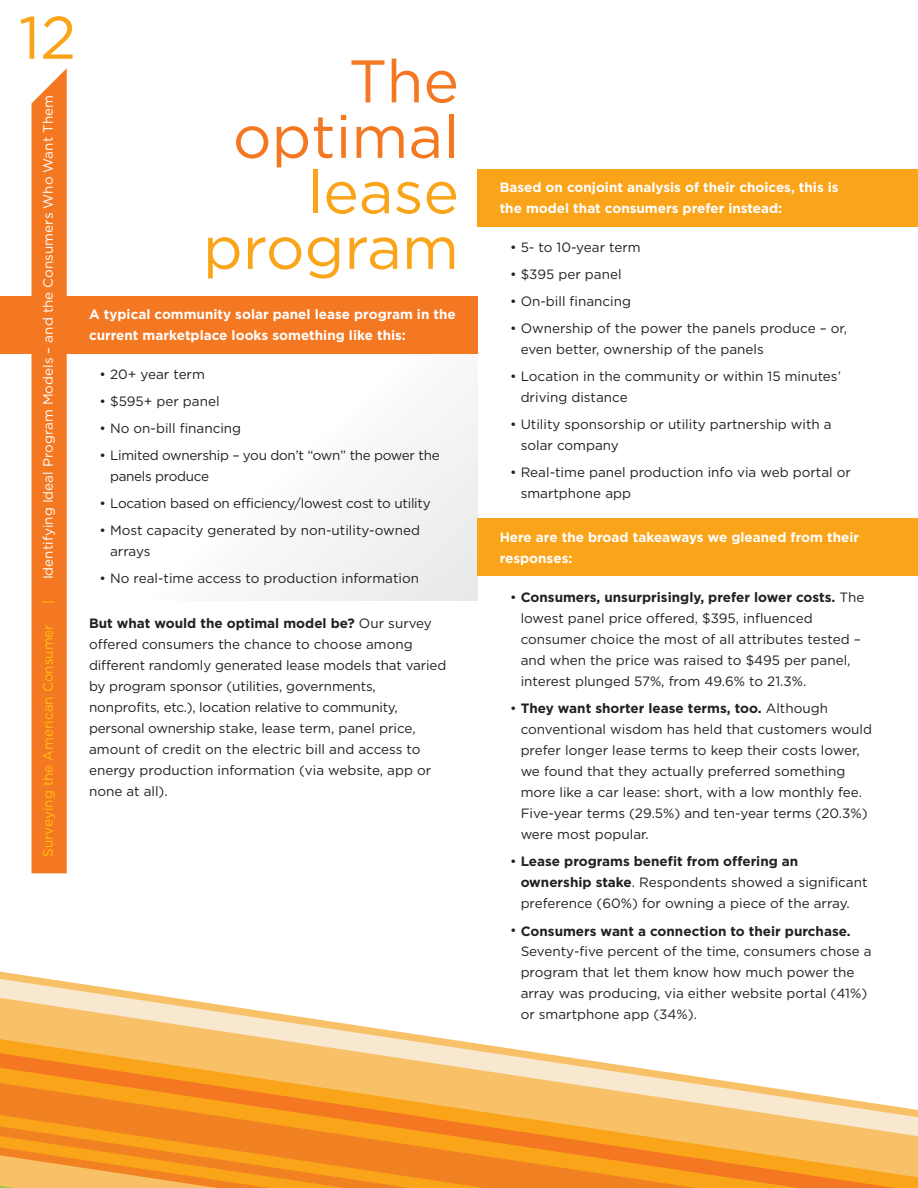
<style>
.page{position:relative;width:918px;height:1188px;background:#fff}
.page>*{position:absolute;margin:0;border:0;box-sizing:border-box;transform-origin:0 0}
.t1{font:60px/55.5px "Gotham";color:#faa41a;text-align:right}
.t2{font:60px/55.5px "Gotham";color:#f47721;text-align:right}
.t3{font:13.5px/21px "Gotham";color:#231f20}
.t4{font:700 13.5px/21px "Gotham";color:#fff}
.t5{font:13.5px "Gotham";color:#fff}
.t6{font:13.5px/21px "Gotham";letter-spacing:-.025em;color:#231f20}
.t7{font:13.5px "Gotham";letter-spacing:-.02em;color:#231f20}
.t8{font:13.5px "Gotham";color:#ffc20e}
.s1{font-weight:700}
</style>
<div class="page">
<div style="left:0;top:353px;width:478px;height:248px;background:linear-gradient(to right,#fff,#f2f3f3)"></div>
<div style="left:0;top:296px;width:478px;height:57px;background:#f47721"></div>
<div style="left:478px;top:170px;width:440px;height:57px;background:#faa41a"></div>
<div style="left:478px;top:519px;width:440px;height:57px;background:#faa41a"></div>
<div style="left:32px;top:68px;width:35px;height:805px;background:#f47721"></div>
<svg style="left:0;top:979px;width:221px;height:26px"></svg>
<svg style="left:0;top:1005px;width:918px;height:110px"></svg>
<svg style="left:0;top:1068px;width:798px;height:47px;background:#f9c781"></svg>
<svg style="left:0;top:1083px;width:697px;height:32px;background:#f7a743"></svg>
<svg style="left:0;top:1115px;width:918px;height:73px;background:#f69c32"></svg>
<h1 class="t1" style="left:19px;top:9px;width:59px">12</h1>
<p class="t5" style="left:41px;top:579px;width:486px;rotate:-90deg">Identifying Ideal Program Models – and the Consumers Who Want Them</p>
<p class="t8" style="left:41px;top:604px;width:6px;rotate:-90deg">|</p>
<p class="t8" style="left:41px;top:857px;width:234px;rotate:-90deg">Surveying the American Consumer</p>
<h1 class="t2" style="left:233px;top:52px;width:228px">The optimal</h1>
<h1 class="t1" style="left:203px;top:163px;width:258px">lease program</h1>
<p class="t4" style="left:89px;top:303px;width:368px">A typical community solar panel lease program in the current marketplace looks something like this:</p>
<p class="t3" style="left:100px;top:363px;width:107px">• 20+ year term</p>
<p class="t3" style="left:100px;top:390px;width:122px">• $595+ per panel</p>
<p class="t3" style="left:100px;top:417px;width:143px">• No on-bill financing</p>
<p class="t6" style="left:110px;top:444px;width:331px;text-indent:-11px">• Limited ownership – you don’t “own” the power the panels produce</p>
<p class="t7" style="left:100px;top:496px;width:333px">• Location based on efficiency/lowest cost to utility</p>
<p class="t3" style="left:110px;top:519px;width:311px;text-indent:-11px">• Most capacity generated by non-utility-owned arrays</p>
<p class="t3" style="left:100px;top:567px;width:321px">• No real-time access to production information</p>
<p class="t3" style="left:89px;top:613px;width:359px"><span class="s1">But what would the optimal model be?</span> Our survey offered consumers the chance to choose among different randomly generated lease models that varied by program sponsor (utilities, governments, nonprofits, etc.), location relative to community, personal ownership stake, lease term, panel price, amount of credit on the electric bill and access to energy production information (via website, app or none at all).</p>
<p class="t4" style="left:500px;top:177px;width:341px">Based on conjoint analysis of their choices, this is the model that consumers prefer instead:</p>
<p class="t3" style="left:510px;top:237px;width:132px">• 5- to 10-year term</p>
<p class="t3" style="left:510px;top:264px;width:113px">• $395 per panel</p>
<p class="t3" style="left:510px;top:291px;width:122px">• On-bill financing</p>
<p class="t3" style="left:521px;top:318px;width:328px;text-indent:-11px">• Ownership of the power the panels produce – or, even better, ownership of the panels</p>
<p class="t3" style="left:521px;top:366px;width:322px;text-indent:-11px">• Location in the community or within 15 minutes’ driving distance</p>
<p class="t3" style="left:521px;top:414px;width:313px;text-indent:-11px">• Utility sponsorship or utility partnership with a solar company</p>
<p class="t3" style="left:521px;top:462px;width:332px;text-indent:-11px">• Real-time panel production info via web portal or smartphone app</p>
<p class="t4" style="left:500px;top:526px;width:361px">Here are the broad takeaways we gleaned from their responses:</p>
<p class="t3" style="left:521px;top:586px;width:345px;text-indent:-11px">• <span class="s1">Consumers, unsurprisingly, prefer lower costs.</span> The lowest panel price offered, $395, influenced consumer choice the most of all attributes tested – and when the price was raised to $495 per panel, interest plunged 57%, from 49.6% to 21.3%.</p>
<p class="t3" style="left:521px;top:697px;width:353px;text-indent:-11px">• <span class="s1">They want shorter lease terms, too.</span> Although conventional wisdom has held that customers would prefer longer lease terms to keep their costs lower, we found that they actually preferred something more like a car lease: short, with a low monthly fee.<br>Five-year terms (29.5%) and ten-year terms (20.3%) were most popular.</p>
<p class="t3" style="left:521px;top:850px;width:348px;text-indent:-11px">• <span class="s1">Lease programs benefit from offering an ownership stake</span>. Respondents showed a significant preference (60%) for owning a piece of the array.</p>
<p class="t3" style="left:521px;top:921px;width:352px;line-height:19.5px;text-indent:-11px">• <span class="s1">Consumers want a connection to their purchase.<br></span>Seventy-five percent of the time, consumers chose a</p>
<p class="t3" style="left:521px;top:961px;width:348px">program that let them know how much power the array was producing, via either website portal (41%) or smartphone app (34%).</p>
</div>
